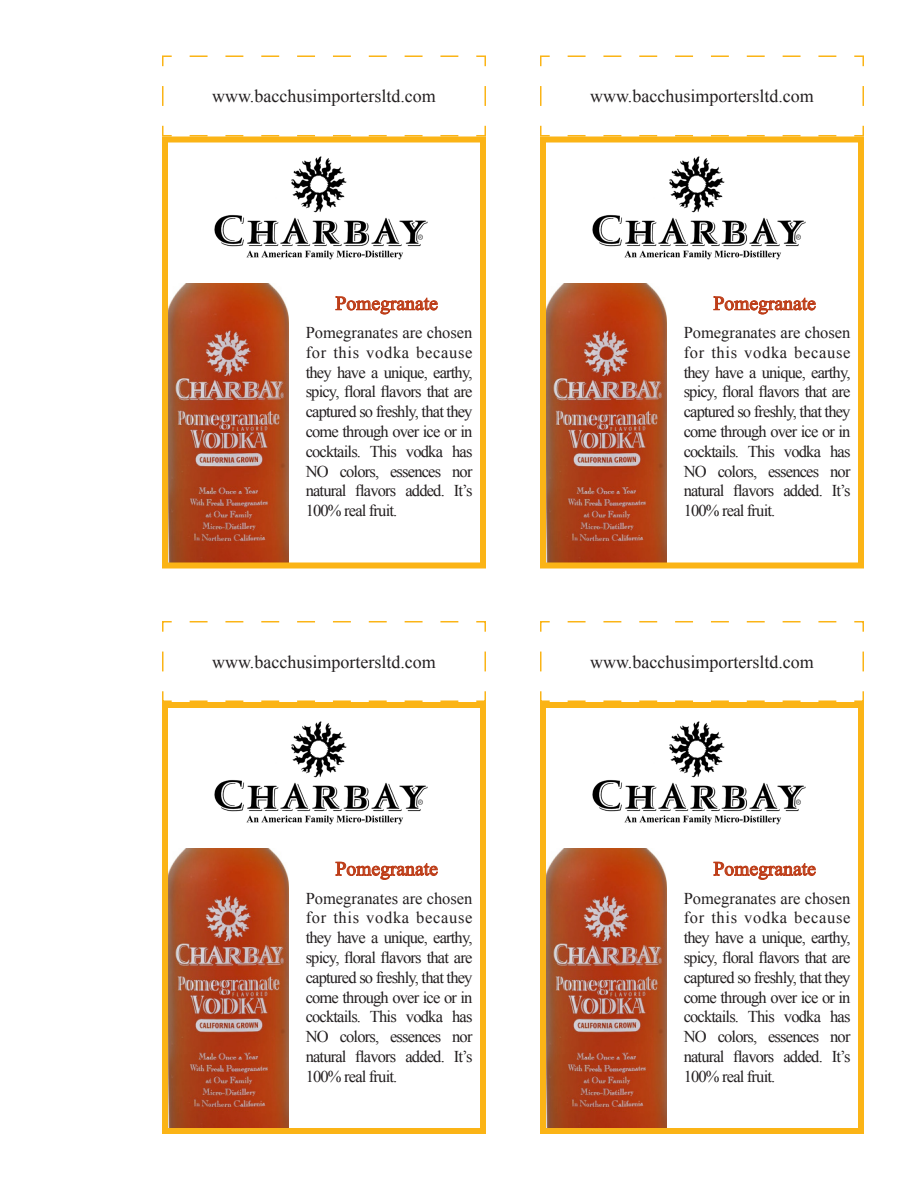
<style>
.page{position:relative;width:918px;height:1188px;background:#fff}
.page>*{position:absolute;margin:0;border:0;box-sizing:border-box;transform-origin:0 0}
.t1{font:19.65px "Times New Roman";color:#bd3c17}
.t2{font:18px "Times New Roman";color:#231f20}
.t3{font:16.5px/19.8px "Times New Roman";letter-spacing:-.05em;color:#231f20;text-align:justify}
.t4{font:16.5px "Times New Roman";color:#231f20}
</style>
<div class="page">
<img style="left:214px;top:156px;width:214px;height:104px">
<svg style="left:162px;top:55px;width:324px;height:81px"></svg>
<svg style="left:335px;top:296px;width:103px;height:19px"></svg>
<img style="left:169px;top:283px;width:120px;height:278px">
<div style="left:162px;top:136px;width:324px;height:432px;border:6px solid #fbb416"></div>
<img style="left:592px;top:156px;width:214px;height:104px">
<svg style="left:540px;top:55px;width:324px;height:81px"></svg>
<svg style="left:713px;top:296px;width:103px;height:19px"></svg>
<img style="left:547px;top:283px;width:120px;height:278px">
<div style="left:540px;top:136px;width:324px;height:432px;border:6px solid #fbb416"></div>
<img style="left:214px;top:721px;width:214px;height:104px">
<svg style="left:162px;top:621px;width:324px;height:81px"></svg>
<svg style="left:335px;top:861px;width:103px;height:19px"></svg>
<img style="left:169px;top:849px;width:120px;height:278px">
<div style="left:162px;top:702px;width:324px;height:432px;border:6px solid #fbb416"></div>
<img style="left:592px;top:721px;width:214px;height:104px">
<svg style="left:540px;top:621px;width:324px;height:81px"></svg>
<svg style="left:713px;top:861px;width:103px;height:19px"></svg>
<img style="left:547px;top:849px;width:120px;height:278px">
<div style="left:540px;top:702px;width:324px;height:432px;border:6px solid #fbb416"></div>
<p class="t2" style="left:212px;top:84px;width:225px">www.bacchusimportersltd.com</p>
<p class="t2" style="left:590px;top:84px;width:225px">www.bacchusimportersltd.com</p>
<p class="t1" style="left:335px;top:290px;width:104px">Pomegranate</p>
<p class="t1" style="left:713px;top:290px;width:104px">Pomegranate</p>
<p class="t4" style="left:306px;top:321px;width:168px">Pomegranates are chosen</p>
<p class="t3" style="left:306px;top:342px;width:168px">for this vodka because they have a unique, earthy, spicy, floral flavors that are captured so freshly, that they come through over ice or in cocktails. This vodka has NO colors, essences nor natural flavors added. It’s 100% real fruit.</p>
<p class="t4" style="left:684px;top:321px;width:168px">Pomegranates are chosen</p>
<p class="t3" style="left:684px;top:342px;width:168px">for this vodka because they have a unique, earthy, spicy, floral flavors that are captured so freshly, that they come through over ice or in cocktails. This vodka has NO colors, essences nor natural flavors added. It’s 100% real fruit.</p>
<p class="t2" style="left:212px;top:650px;width:225px">www.bacchusimportersltd.com</p>
<p class="t2" style="left:590px;top:650px;width:225px">www.bacchusimportersltd.com</p>
<p class="t1" style="left:335px;top:855px;width:104px">Pomegranate</p>
<p class="t1" style="left:713px;top:855px;width:104px">Pomegranate</p>
<p class="t4" style="left:306px;top:887px;width:168px">Pomegranates are chosen</p>
<p class="t3" style="left:306px;top:908px;width:168px">for this vodka because they have a unique, earthy, spicy, floral flavors that are captured so freshly, that they come through over ice or in cocktails. This vodka has NO colors, essences nor natural flavors added. It’s 100% real fruit.</p>
<p class="t4" style="left:684px;top:887px;width:168px">Pomegranates are chosen</p>
<p class="t3" style="left:684px;top:908px;width:168px">for this vodka because they have a unique, earthy, spicy, floral flavors that are captured so freshly, that they come through over ice or in cocktails. This vodka has NO colors, essences nor natural flavors added. It’s 100% real fruit.</p>
</div>
